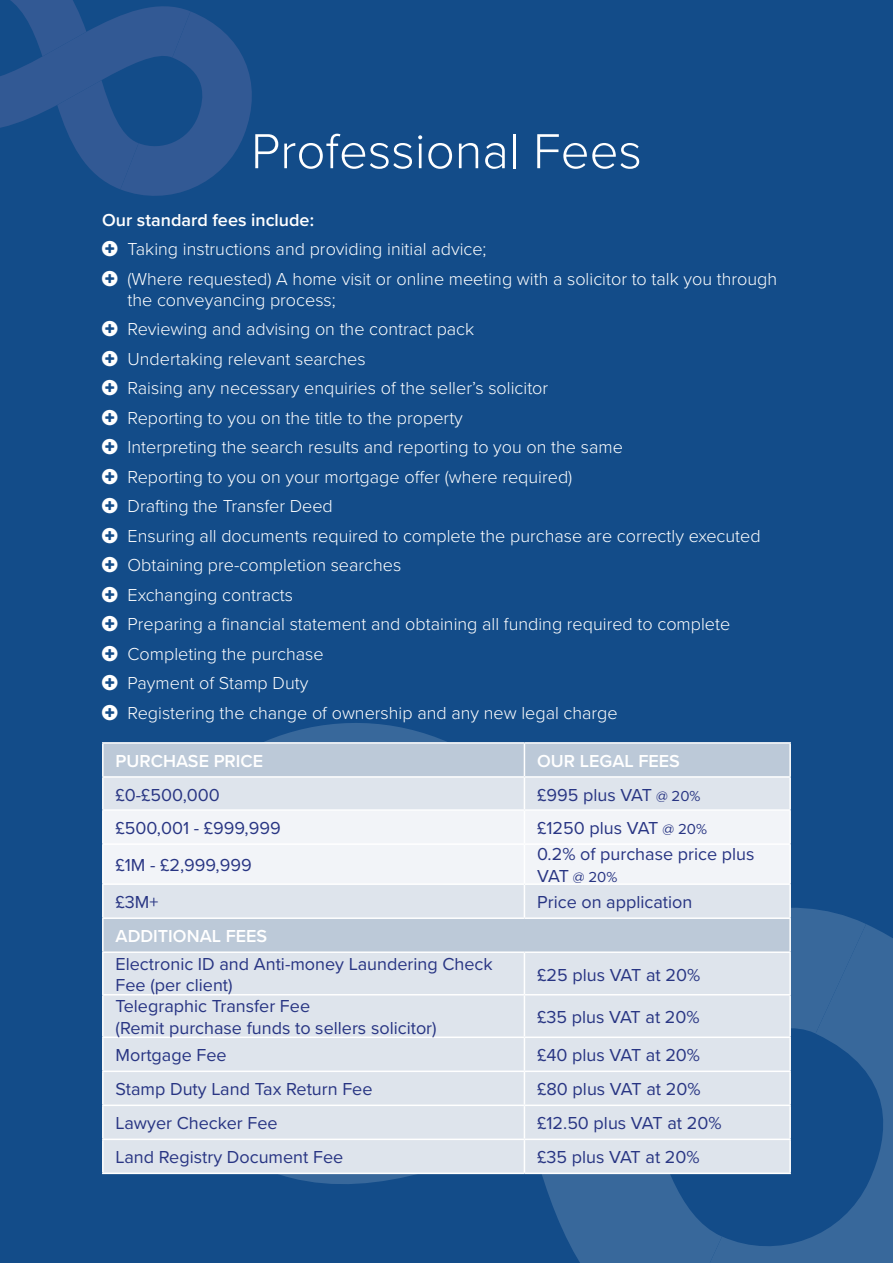
<style>
.page{position:relative;width:893px;height:1263px;background:#134c89}
.page>*{position:absolute;margin:0;border:0;box-sizing:border-box;transform-origin:0 0}
.t1{font:300 51px "Proxima Nova";color:#fff}
.t2{font:300 18px/29.5px "Proxima Nova";color:#fff}
.t3{font:18px/21.6px "Proxima Nova";color:#283583}
.t4{font:600 18px "Proxima Nova";color:#fff}
.t5{font:15px "Proxima Nova";color:#283583}
.s1{font-size:15px}
.s2{font-size:18px}
</style>
<div class="page">
<svg style="left:0;top:0;width:252px;height:196px"></svg>
<svg style="left:552px;top:1205px;width:119px;height:58px;background:#336499"></svg>
<svg style="left:257px;top:908px;width:608px;height:297px"></svg>
<svg style="left:264px;top:723px;width:183px;height:19px;fill:#38689b"></svg>
<svg style="left:671px;top:924px;width:222px;height:339px;fill:#38689b"></svg>
<div style="left:104px;top:744px;width:685px;height:32px;background:#bcc9d8"></div>
<svg style="left:104px;top:778px;width:685px;height:394px;background:#dae1e9"></svg>
<div style="left:104px;top:811px;width:685px;height:72px;background:#f2f4f8"></div>
<hr style="left:102px;top:742px;width:422px;height:2px;background:#fff">
<hr style="left:102px;top:744px;width:2px;height:32px;background:#fff">
<hr style="left:524px;top:742px;width:267px;height:2px;background:#fff">
<hr style="left:524px;top:744px;width:1px;height:32px;background:#fff">
<hr style="left:789px;top:744px;width:2px;height:32px;background:#fff">
<hr style="left:102px;top:776px;width:422px;height:2px;background:#fff">
<hr style="left:102px;top:778px;width:2px;height:31px;background:#fff">
<hr style="left:524px;top:776px;width:267px;height:2px;background:#fff">
<hr style="left:524px;top:778px;width:1px;height:31px;background:#fff">
<hr style="left:789px;top:778px;width:2px;height:31px;background:#fff">
<hr style="left:102px;top:809px;width:422px;height:2px;background:#fff">
<hr style="left:102px;top:811px;width:2px;height:32px;background:#fff">
<hr style="left:524px;top:809px;width:267px;height:2px;background:#fff">
<hr style="left:524px;top:811px;width:1px;height:32px;background:#fff">
<hr style="left:789px;top:811px;width:2px;height:32px;background:#fff">
<hr style="left:102px;top:843px;width:422px;height:2px;background:#fff">
<hr style="left:102px;top:845px;width:2px;height:38px;background:#fff">
<hr style="left:524px;top:843px;width:267px;height:2px;background:#fff">
<hr style="left:524px;top:845px;width:1px;height:38px;background:#fff">
<hr style="left:789px;top:845px;width:2px;height:38px;background:#fff">
<hr style="left:102px;top:883px;width:422px;height:2px;background:#fff">
<hr style="left:102px;top:885px;width:2px;height:32px;background:#fff">
<hr style="left:524px;top:883px;width:267px;height:2px;background:#fff">
<hr style="left:524px;top:885px;width:1px;height:32px;background:#fff">
<hr style="left:789px;top:885px;width:2px;height:32px;background:#fff">
<hr style="left:102px;top:917px;width:422px;height:2px;background:#fff">
<hr style="left:102px;top:919px;width:2px;height:32px;background:#fff">
<hr style="left:524px;top:917px;width:267px;height:2px;background:#fff">
<hr style="left:789px;top:919px;width:2px;height:32px;background:#fff">
<hr style="left:102px;top:951px;width:422px;height:2px;background:#fff">
<hr style="left:102px;top:953px;width:2px;height:41px;background:#fff">
<hr style="left:524px;top:951px;width:267px;height:2px;background:#fff">
<hr style="left:524px;top:953px;width:1px;height:41px;background:#fff">
<hr style="left:789px;top:953px;width:2px;height:41px;background:#fff">
<hr style="left:102px;top:994px;width:422px;height:1px;background:#fff">
<hr style="left:102px;top:995px;width:2px;height:41px;background:#fff">
<hr style="left:524px;top:994px;width:267px;height:1px;background:#fff">
<hr style="left:524px;top:995px;width:1px;height:41px;background:#fff">
<hr style="left:789px;top:995px;width:2px;height:41px;background:#fff">
<hr style="left:102px;top:1036px;width:422px;height:2px;background:#fff">
<hr style="left:102px;top:1038px;width:2px;height:32px;background:#fff">
<hr style="left:524px;top:1036px;width:267px;height:2px;background:#fff">
<hr style="left:524px;top:1038px;width:1px;height:32px;background:#fff">
<hr style="left:789px;top:1038px;width:2px;height:32px;background:#fff">
<hr style="left:102px;top:1070px;width:422px;height:2px;background:#fff">
<hr style="left:102px;top:1072px;width:2px;height:32px;background:#fff">
<hr style="left:524px;top:1070px;width:267px;height:2px;background:#fff">
<hr style="left:524px;top:1072px;width:1px;height:32px;background:#fff">
<hr style="left:789px;top:1072px;width:2px;height:32px;background:#fff">
<hr style="left:102px;top:1104px;width:422px;height:2px;background:#fff">
<hr style="left:102px;top:1106px;width:2px;height:32px;background:#fff">
<hr style="left:524px;top:1104px;width:267px;height:2px;background:#fff">
<hr style="left:524px;top:1106px;width:1px;height:32px;background:#fff">
<hr style="left:789px;top:1106px;width:2px;height:32px;background:#fff">
<hr style="left:102px;top:1138px;width:422px;height:2px;background:#fff">
<hr style="left:102px;top:1140px;width:2px;height:32px;background:#fff">
<hr style="left:524px;top:1138px;width:267px;height:2px;background:#fff">
<hr style="left:524px;top:1140px;width:1px;height:32px;background:#fff">
<hr style="left:789px;top:1140px;width:2px;height:32px;background:#fff">
<hr style="left:102px;top:1172px;width:422px;height:2px;background:#fff">
<hr style="left:524px;top:1172px;width:267px;height:2px;background:#fff">
<h1 class="t1" style="left:251px;top:113px;width:392px">Professional Fees</h1>
<p class="t4" style="left:102px;top:206px;width:214px">Our standard fees include:</p>
<p class="t2" style="left:128px;top:233px;width:651px">Taking instructions and providing initial advice;<br>(Where requested) A home visit or online meeting with a solicitor to talk you through</p>
<p class="t2" style="left:128px;top:284px;width:635px">the conveyancing process;<br>Reviewing and advising on the contract pack<br>Undertaking relevant searches<br>Raising any necessary enquiries of the seller’s solicitor<br>Reporting to you on the title to the property<br>Interpreting the search results and reporting to you on the same<br>Reporting to you on your mortgage offer (where required)<br>Drafting the Transfer Deed<br>Ensuring all documents required to complete the purchase are correctly executed Obtaining pre-completion searches<br>Exchanging contracts<br>Preparing a financial statement and obtaining all funding required to complete Completing the purchase<br>Payment of Stamp Duty<br>Registering the change of ownership and any new legal charge</p>
<p class="t4" style="left:116px;top:748px;width:149px">PURCHASE PRICE</p>
<p class="t4" style="left:537px;top:748px;width:144px">OUR LEGAL FEES</p>
<p class="t3" style="left:116px;top:783px;width:106px">£0-£500,000</p>
<p class="t3" style="left:537px;top:783px;width:165px">£995 plus VAT <span class="s1">@ 20%</span></p>
<p class="t3" style="left:116px;top:817px;width:167px">£500,001 - £999,999</p>
<p class="t3" style="left:537px;top:817px;width:171px">£1250 plus VAT <span class="s1">@ 20%</span></p>
<p class="t3" style="left:116px;top:854px;width:138px">£1M - £2,999,999</p>
<p class="t3" style="left:537px;top:843px;width:219px">0.2% of purchase price plus</p>
<p class="t5" style="left:537px;top:866px;width:82px"><span class="s2">VAT</span> @ 20%</p>
<p class="t3" style="left:116px;top:891px;width:44px">£3M+</p>
<p class="t3" style="left:537px;top:891px;width:157px">Price on application</p>
<p class="t4" style="left:116px;top:923px;width:153px">ADDITIONAL FEES</p>
<p class="t3" style="left:116px;top:952px;width:379px">Electronic ID and Anti-money Laundering Check<br>Fee (per client)</p>
<p class="t3" style="left:537px;top:963px;width:165px">£25 plus VAT at 20%</p>
<p class="t3" style="left:116px;top:995px;width:323px">Telegraphic Transfer Fee<br>(Remit purchase funds to sellers solicitor)</p>
<p class="t3" style="left:537px;top:1005px;width:164px">£35 plus VAT at 20%</p>
<p class="t3" style="left:116px;top:1044px;width:113px">Mortgage Fee</p>
<p class="t3" style="left:537px;top:1044px;width:164px">£40 plus VAT at 20%</p>
<p class="t3" style="left:116px;top:1078px;width:258px">Stamp Duty Land Tax Return Fee</p>
<p class="t3" style="left:537px;top:1078px;width:165px">£80 plus VAT at 20%</p>
<p class="t3" style="left:116px;top:1112px;width:164px">Lawyer Checker Fee</p>
<p class="t3" style="left:537px;top:1112px;width:186px">£12.50 plus VAT at 20%</p>
<p class="t3" style="left:116px;top:1146px;width:229px">Land Registry Document Fee</p>
<p class="t3" style="left:537px;top:1146px;width:164px">£35 plus VAT at 20%</p>
</div>
